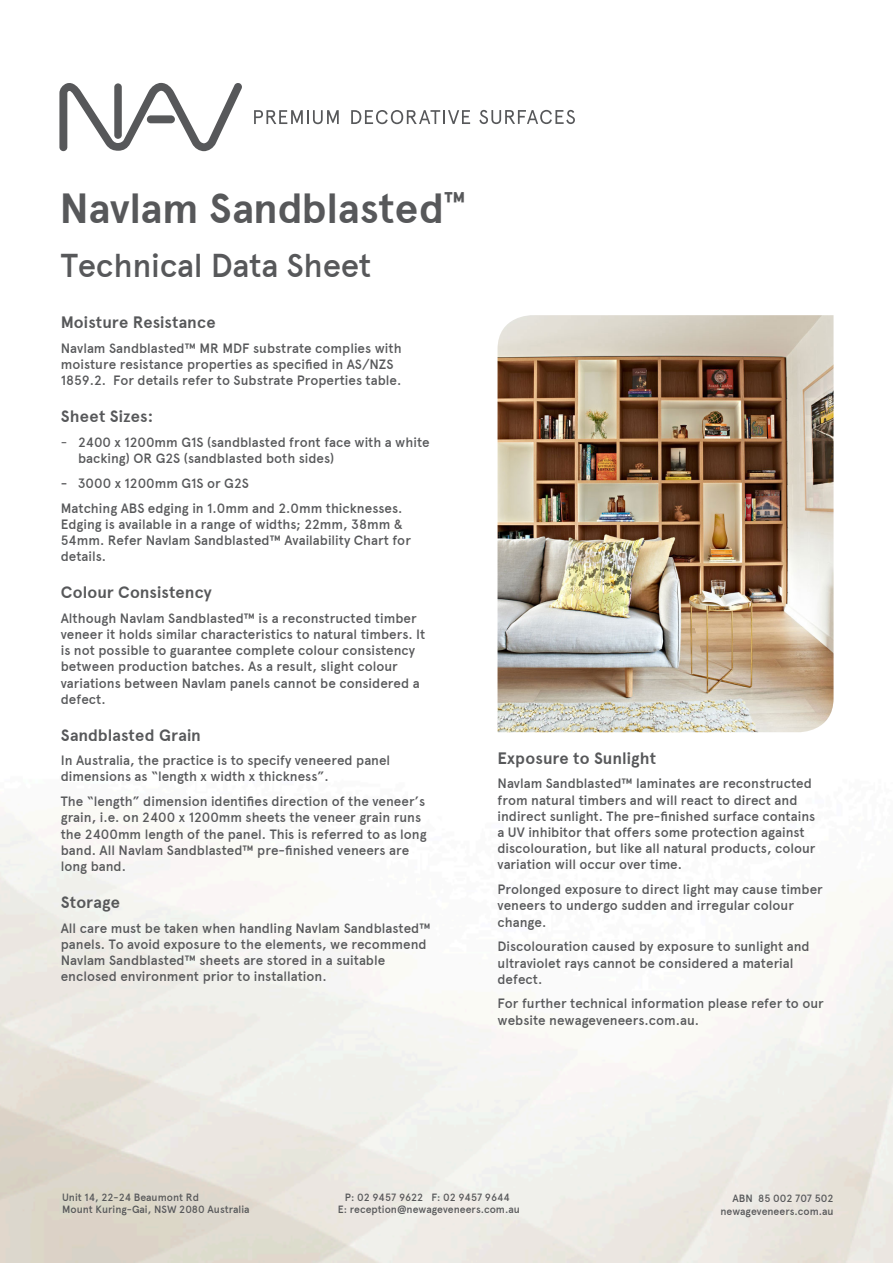
<style>
.page{position:relative;width:893px;height:1263px;background:#fff}
.page>*{position:absolute;margin:0;border:0;box-sizing:border-box;transform-origin:0 0}
.t1{font:700 42px "Apercu";letter-spacing:-.005em;color:#57585a}
.t2{font:500 33px "Apercu";letter-spacing:-.01em;color:#57585a}
.t3{font:700 16.5px "Apercu";letter-spacing:.005em;color:#57585a}
.t4{font:500 13.5px/16.2px "Apercu";color:#57585a}
.t5{font:500 10.5px/12px "Apercu";color:#57585a}
.s1{font-weight:400}
</style>
<div class="page">
<img style="left:497px;top:315px;width:336px;height:417px">
<svg style="left:59px;top:82px;width:183px;height:69px"></svg>
<svg style="left:254px;top:110px;width:85px;height:14px"></svg>
<svg style="left:351px;top:110px;width:119px;height:14px"></svg>
<svg style="left:479px;top:110px;width:96px;height:14px"></svg>
<p class="t1" style="left:59px;top:183px;width:408px">Navlam Sandblasted<sup>™</sup></p>
<p class="t2" style="left:61px;top:246px;width:312px">Technical Data Sheet</p>
<p class="t3" style="left:61px;top:313px;width:156px">Moisture Resistance</p>
<p class="t4" style="left:61px;top:340px;width:342px">Navlam Sandblasted™ MR MDF substrate complies with moisture resistance properties as specified in AS/NZS<br>1859.2. For details refer to Substrate Properties table.</p>
<p class="t3" style="left:61px;top:407px;width:94px">Sheet Sizes:</p>
<p class="t4" style="left:78px;top:434px;width:353px;text-indent:-17px"><span class="s1">-</span> 2400 x 1200mm G1S (sandblasted front face with a white backing) OR G2S (sandblasted both sides)</p>
<p class="t4" style="left:61px;top:475px;width:190px">- 3000 x 1200mm G1S or G2S</p>
<p class="t4" style="left:61px;top:500px;width:352px">Matching ABS edging in 1.0mm and 2.0mm thicknesses.<br>Edging is available in a range of widths; 22mm, 38mm &amp; 54mm. Refer Navlam Sandblasted™ Availability Chart for details.</p>
<p class="t3" style="left:61px;top:582px;width:153px">Colour Consistency</p>
<p class="t4" style="left:61px;top:610px;width:366px">Although Navlam Sandblasted™ is a reconstructed timber veneer it holds similar characteristics to natural timbers. It is not possible to guarantee complete colour consistency between production batches. As a result, slight colour variations between Navlam panels cannot be considered a defect.</p>
<p class="t3" style="left:61px;top:725px;width:142px">Sandblasted Grain</p>
<p class="t4" style="left:61px;top:752px;width:331px">In Australia, the practice is to specify veneered panel dimensions as “length x width x thickness”.</p>
<p class="t4" style="left:61px;top:793px;width:367px">The “length” dimension identifies direction of the veneer’s grain, i.e. on 2400 x 1200mm sheets the veneer grain runs the 2400mm length of the panel. This is referred to as long band. All Navlam Sandblasted™ pre-finished veneers are long band.</p>
<p class="t3" style="left:61px;top:892px;width:61px">Storage</p>
<p class="t4" style="left:61px;top:920px;width:371px">All care must be taken when handling Navlam Sandblasted™ panels. To avoid exposure to the elements, we recommend Navlam Sandblasted™ sheets are stored in a suitable enclosed environment prior to installation.</p>
<p class="t3" style="left:497px;top:748px;width:160px">Exposure to Sunlight</p>
<p class="t4" style="left:497px;top:776px;width:320px">Navlam Sandblasted™ laminates are reconstructed from natural timbers and will react to direct and indirect sunlight. The pre-finished surface contains a UV inhibitor that offers some protection against discolouration, but like all natural products, colour variation will occur over time.</p>
<p class="t4" style="left:497px;top:881px;width:327px">Prolonged exposure to direct light may cause timber veneers to undergo sudden and irregular colour change.</p>
<p class="t4" style="left:497px;top:938px;width:314px">Discolouration caused by exposure to sunlight and ultraviolet rays cannot be considered a material defect.</p>
<p class="t4" style="left:497px;top:995px;width:328px">For further technical information please refer to our website newageveneers.com.au.</p>
<p class="t5" style="left:62px;top:1191px;width:189px">Unit 14, 22-24 Beaumont Rd<br>Mount Kuring-Gai, NSW 2080 Australia</p>
<p class="t5" style="left:338px;top:1191px;width:184px;text-align:center">P: 02 9457 9622 F: 02 9457 9644<br>E: reception@newageveneers.com.au</p>
<p class="t5" style="left:732px;top:1192px;width:103px">ABN 85 002 707 502</p>
<p class="t5" style="left:720px;top:1205px;width:115px">newageveneers.com.au</p>
</div>
